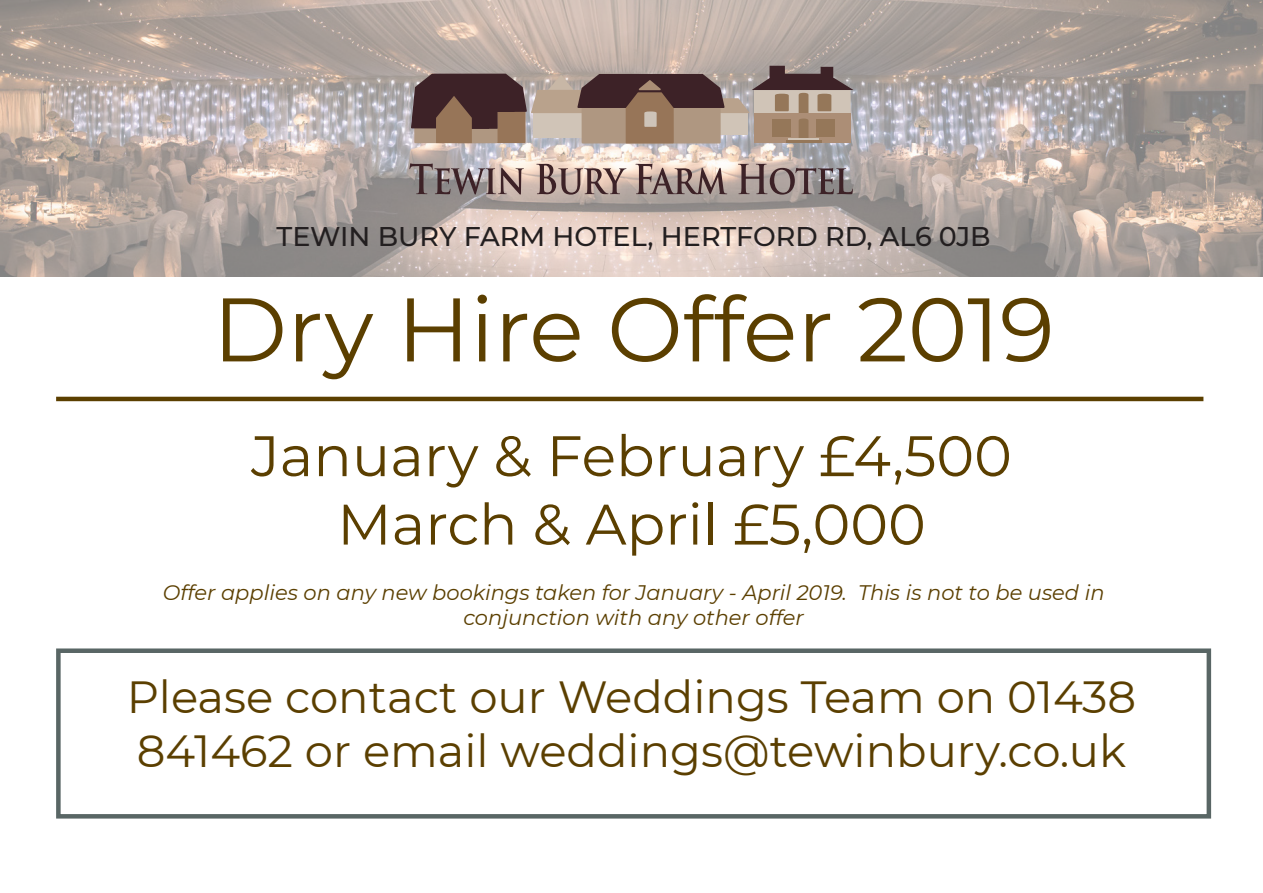
<style>
.page{position:relative;width:1263px;height:893px;background:#fff}
.page>*{position:absolute;margin:0;border:0;box-sizing:border-box;transform-origin:0 0}
.t1{font:90px "Montserrat";color:#5b3f00}
.t2{font:57px "Montserrat";color:#5b3f00}
.t3{font:45px/54px "Montserrat";color:#5b3f00}
.t4{font:500 27px "Montserrat";color:#231f20}
.t5{font:italic 21px "Montserrat";color:#5b3f00}
</style>
<div class="page">
<img style="left:0;top:0;width:1263px;height:276px">
<svg style="left:409px;top:163px;width:115px;height:32px;background:#958786"></svg>
<svg style="left:536px;top:164px;width:90px;height:31px;background:#ac958d"></svg>
<svg style="left:635px;top:163px;width:92px;height:31px;background:#a7928b"></svg>
<svg style="left:738px;top:164px;width:115px;height:31px;background:#8e807f"></svg>
<svg style="left:411px;top:66px;width:442px;height:77px;background:#8e776d"></svg>
<hr style="left:56px;top:397px;width:1147px;height:4px;background:#5b3f00">
<div style="left:56px;top:648px;width:1155px;height:171px;border:4px solid #596665"></div>
<p class="t4" style="left:277px;top:218px;width:715px">TEWIN BURY FARM HOTEL, HERTFORD RD, AL6 0JB</p>
<p class="t1" style="left:213px;top:268px;width:843px">Dry Hire Offer 2019</p>
<p class="t2" style="left:251px;top:417px;width:762px">January &amp; February £4,500</p>
<p class="t2" style="left:337px;top:485px;width:590px">March &amp; April £5,000</p>
<p class="t5" style="left:163px;top:578px;width:943px">Offer applies on any new bookings taken for January - April 2019. This is not to be used in</p>
<p class="t5" style="left:463px;top:603px;width:342px">conjunction with any other offer</p>
<p class="t3" style="left:127px;top:669px;width:1011px">Please contact our Weddings Team on 01438<br>841462 or email weddings@tewinbury.co.uk</p>
</div>
